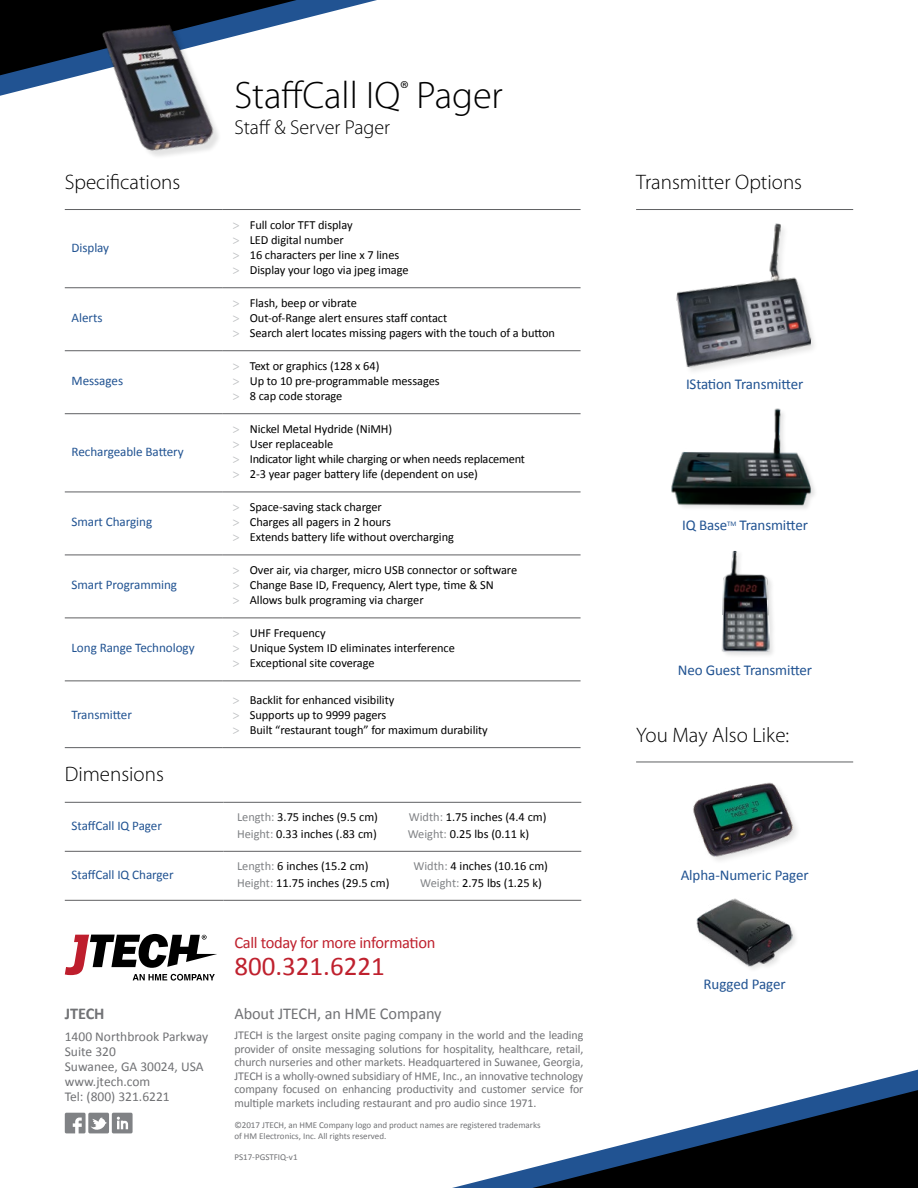
<style>
.page{position:relative;width:918px;height:1188px;background:#fff}
.page>*{position:absolute;margin:0;border:0;box-sizing:border-box;transform-origin:0 0}
.t1{font:300 38.4px "Myriad Pro";color:#000}
.t2{font:27px "Calibri";color:#bf212e}
.t3{font:300 21px "Myriad Pro";color:#000}
.t4{font:300 20.1px "Myriad Pro";color:#000}
.t5{font:16.5px "Calibri";letter-spacing:-.02em;color:#bf212e}
.t6{font:16.5px "Calibri";letter-spacing:-.005em;color:#717275}
.t7{font:700 16.5px "Calibri";letter-spacing:-.005em;color:#717275}
.t8{font:15px "Calibri";letter-spacing:-.01em;color:#215392}
.t9{font:13.5px/15px "Calibri";color:#717275}
.t10{font:13.2px "Calibri";letter-spacing:-.005em;color:#215392}
.t11{font:12.3px/15.3px "Calibri";letter-spacing:-.005em;color:#000}
.t12{font:12px/13.5px "Calibri";letter-spacing:-.005em;color:#717275;text-align:justify}
.t13{font:9px/10.5px "Calibri";color:#717275}
.s1{font-family:"Myriad Pro";color:#bcbec0}
.s2{color:#808285}
</style>
<div class="page">
<img style="left:676px;top:223px;width:138px;height:148px">
<svg style="left:452px;top:1070px;width:466px;height:118px"></svg>
<svg style="left:532px;top:1090px;width:386px;height:98px"></svg>
<svg style="left:0;top:0;width:377px;height:96px"></svg>
<svg style="left:65px;top:934px;width:152px;height:47px"></svg>
<svg style="left:65px;top:1113px;width:68px;height:20px"></svg>
<hr style="left:65px;top:209px;width:158px;height:1px;background:#5f6062">
<hr style="left:223px;top:209px;width:358px;height:1px;background:#5f6062">
<hr style="left:65px;top:287px;width:158px;height:1px;background:#5f6062">
<hr style="left:223px;top:287px;width:358px;height:1px;background:#5f6062">
<hr style="left:65px;top:350px;width:158px;height:1px;background:#5f6062">
<hr style="left:223px;top:350px;width:358px;height:1px;background:#5f6062">
<hr style="left:65px;top:413px;width:158px;height:1px;background:#5f6062">
<hr style="left:223px;top:413px;width:358px;height:1px;background:#5f6062">
<hr style="left:65px;top:492px;width:158px;height:1px;background:#5f6062">
<hr style="left:223px;top:492px;width:358px;height:1px;background:#5f6062">
<hr style="left:65px;top:555px;width:158px;height:1px;background:#5f6062">
<hr style="left:223px;top:555px;width:358px;height:1px;background:#5f6062">
<hr style="left:65px;top:618px;width:158px;height:1px;background:#5f6062">
<hr style="left:223px;top:618px;width:358px;height:1px;background:#5f6062">
<hr style="left:65px;top:680px;width:158px;height:1px;background:#5f6062">
<hr style="left:223px;top:680px;width:358px;height:1px;background:#5f6062">
<hr style="left:65px;top:747px;width:158px;height:1px;background:#5f6062">
<hr style="left:223px;top:747px;width:358px;height:1px;background:#5f6062">
<img style="left:69px;top:0;width:173px;height:156px">
<hr style="left:65px;top:802px;width:159px;height:1px;background:#5f6062">
<hr style="left:65px;top:851px;width:159px;height:1px;background:#5f6062">
<hr style="left:65px;top:900px;width:159px;height:1px;background:#5f6062">
<hr style="left:224px;top:802px;width:357px;height:1px;background:#5f6062">
<hr style="left:224px;top:851px;width:357px;height:1px;background:#5f6062">
<hr style="left:224px;top:900px;width:357px;height:1px;background:#5f6062">
<img style="left:696px;top:899px;width:97px;height:67px">
<hr style="left:636px;top:762px;width:217px;height:1px;background:#5f6062">
<hr style="left:636px;top:209px;width:217px;height:1px;background:#5f6062">
<img style="left:671px;top:408px;width:142px;height:100px">
<img style="left:693px;top:783px;width:101px;height:74px">
<div style="left:721px;top:550px;width:55px;height:109px;background:#000;opacity:.11"></div>
<img style="left:722px;top:551px;width:49px;height:101px">
<h3 class="t3" style="left:65px;top:169px;width:117px">Specifications</h3>
<p class="t10" style="left:72px;top:239px;width:39px">Display</p>
<p class="t10" style="left:72px;top:310px;width:32px">Alerts</p>
<p class="t10" style="left:72px;top:373px;width:53px">Messages</p>
<p class="t10" style="left:72px;top:443px;width:114px">Rechargeable Battery</p>
<p class="t10" style="left:72px;top:514px;width:82px">Smart Charging</p>
<p class="t10" style="left:72px;top:577px;width:107px">Smart Programming</p>
<p class="t10" style="left:72px;top:640px;width:125px">Long Range Technology</p>
<p class="t10" style="left:72px;top:706px;width:62px">Transmitter</p>
<h3 class="t3" style="left:65px;top:761px;width:101px">Dimensions</h3>
<p class="t10" style="left:72px;top:817px;width:92px">StaffCall IQ Pager</p>
<p class="t10" style="left:72px;top:866px;width:104px">StaffCall IQ Charger</p>
<h3 class="t7" style="left:65px;top:1003px;width:41px">JTECH</h3>
<p class="t9" style="left:65px;top:1029px;width:145px">1400 Northbrook Parkway<br>Suite 320<br>Suwanee, GA 30024, USA www.jtech.com<br>Tel: (800) 321.6221</p>
<h1 class="t1" style="left:234px;top:72px;width:270px">StaffCall IQ<sup>®</sup> Pager</h1>
<h3 class="t4" style="left:234px;top:115px;width:157px">Staff &amp; Server Pager</h3>
<p class="t11" style="left:233px;top:217px;width:177px"><span class="s1">&gt;</span> Full color TFT display<br><span class="s1">&gt;</span> LED digital number<br><span class="s1">&gt;</span> 16 characters per line x 7 lines <span class="s1">&gt;</span> Display your logo via jpeg image</p>
<p class="t11" style="left:233px;top:295px;width:324px"><span class="s1">&gt;</span> Flash, beep or vibrate<br><span class="s1">&gt;</span> Out-of-Range alert ensures staff contact<br><span class="s1">&gt;</span> Search alert locates missing pagers with the touch of a button</p>
<p class="t11" style="left:233px;top:358px;width:209px"><span class="s1">&gt;</span> Text or graphics (128 x 64)<br><span class="s1">&gt;</span> Up to 10 pre-programmable messages <span class="s1">&gt;</span> 8 cap code storage</p>
<p class="t11" style="left:233px;top:421px;width:294px"><span class="s1">&gt;</span> Nickel Metal Hydride (NiMH)<br><span class="s1">&gt;</span> User replaceable<br><span class="s1">&gt;</span> Indicator light while charging or when needs replacement <span class="s1">&gt;</span> 2-3 year pager battery life (dependent on use)</p>
<p class="t11" style="left:233px;top:499px;width:223px"><span class="s1">&gt;</span> Space-saving stack charger<br><span class="s1">&gt;</span> Charges all pagers in 2 hours<br><span class="s1">&gt;</span> Extends battery life without overcharging</p>
<p class="t11" style="left:233px;top:562px;width:286px"><span class="s1">&gt;</span> Over air, via charger, micro USB connector or software <span class="s1">&gt;</span> Change Base ID, Frequency, Alert type, time &amp; SN<br><span class="s1">&gt;</span> Allows bulk programing via charger</p>
<p class="t11" style="left:233px;top:625px;width:224px"><span class="s1">&gt;</span> UHF Frequency<br><span class="s1">&gt;</span> Unique System ID eliminates interference <span class="s1">&gt;</span> Exceptional site coverage</p>
<p class="t11" style="left:233px;top:692px;width:257px"><span class="s1">&gt;</span> Backlit for enhanced visibility<br><span class="s1">&gt;</span> Supports up to 9999 pagers<br><span class="s1">&gt;</span> Built “restaurant tough” for maximum durability</p>
<p class="t11" style="left:237px;top:810px;width:142px"><span class="s2">Length:</span> 3.75 inches (9.5 cm)</p>
<p class="t11" style="left:409px;top:810px;width:139px"><span class="s2">Width:</span> 1.75 inches (4.4 cm)</p>
<p class="t11" style="left:237px;top:826px;width:141px"><span class="s2">Height:</span> 0.33 inches (.83 cm)</p>
<p class="t11" style="left:408px;top:826px;width:123px"><span class="s2">Weight:</span> 0.25 lbs (0.11 k)</p>
<p class="t11" style="left:237px;top:859px;width:133px"><span class="s2">Length:</span> 6 inches (15.2 cm)</p>
<p class="t11" style="left:413px;top:859px;width:136px"><span class="s2">Width:</span> 4 inches (10.16 cm)</p>
<p class="t11" style="left:237px;top:875px;width:154px"><span class="s2">Height:</span> 11.75 inches (29.5 cm)</p>
<p class="t11" style="left:420px;top:875px;width:123px"><span class="s2">Weight:</span> 2.75 lbs (1.25 k)</p>
<h3 class="t5" style="left:234px;top:932px;width:203px">Call today for more information</h3>
<h2 class="t2" style="left:234px;top:949px;width:152px">800.321.6221</h2>
<h3 class="t6" style="left:234px;top:1003px;width:209px">About JTECH, an HME Company</h3>
<p class="t12" style="left:234px;top:1029px;width:350px">JTECH is the largest onsite paging company in the world and the leading provider of onsite messaging solutions for hospitality, healthcare, retail, church nurseries and other markets. Headquartered in Suwanee, Georgia, JTECH is a wholly-owned subsidiary of HME, Inc., an innovative technology company focused on enhancing productivity and customer service for multiple markets including restaurant and pro audio since 1971.</p>
<p class="t13" style="left:234px;top:1120px;width:308px">©2017 JTECH, an HME Company logo and product names are registered trademarks of HM Electronics, Inc. All rights reserved.</p>
<p class="t13" style="left:234px;top:1151px;width:65px">PS17-PGSTFIQ-v1</p>
<h3 class="t3" style="left:636px;top:169px;width:167px">Transmitter Options</h3>
<p class="t8" style="left:686px;top:375px;width:119px">IStation Transmitter</p>
<p class="t8" style="left:682px;top:515px;width:127px">IQ Base<sup>TM</sup> Transmitter</p>
<p class="t8" style="left:678px;top:661px;width:136px">Neo Guest Transmitter</p>
<h3 class="t3" style="left:636px;top:722px;width:155px">You May Also Like:</h3>
<p class="t8" style="left:681px;top:865px;width:129px">Alpha-Numeric Pager</p>
<p class="t8" style="left:704px;top:975px;width:84px">Rugged Pager</p>
</div>
